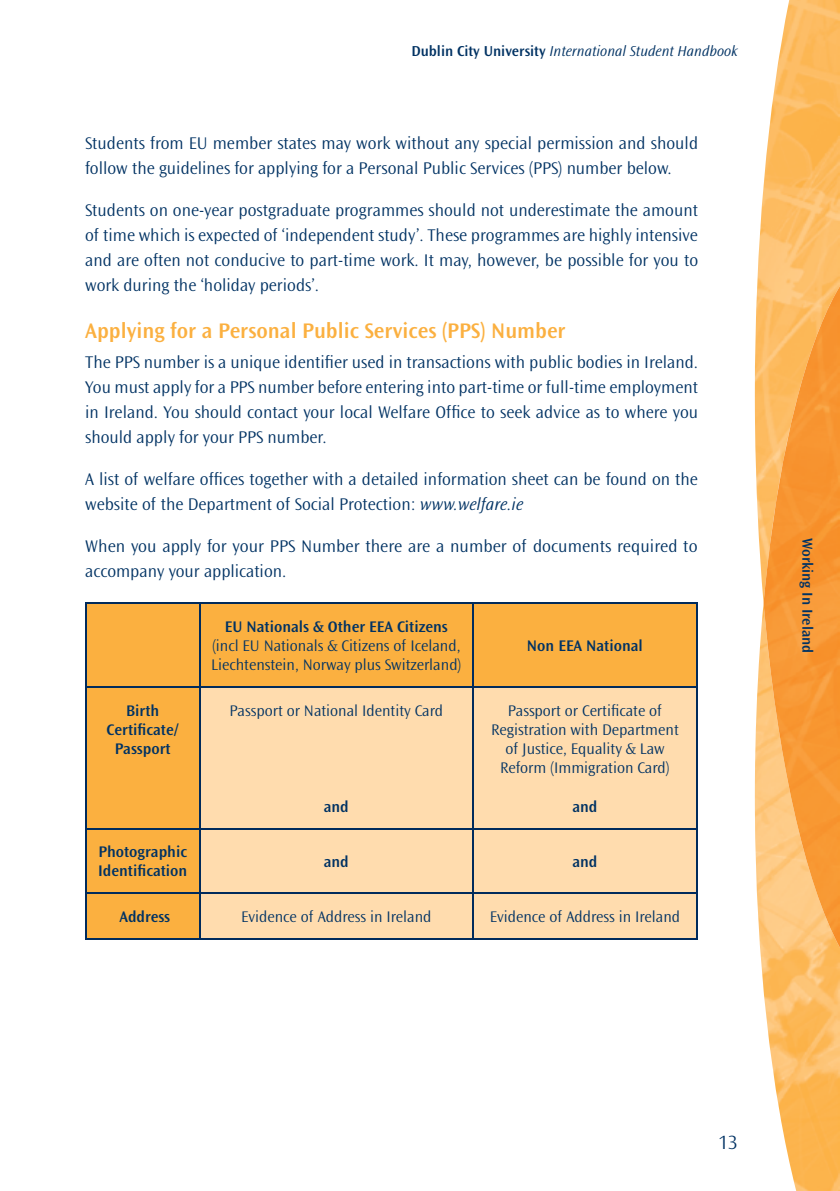
<style>
.page{position:relative;width:840px;height:1191px;background:#fff}
.page>*{position:absolute;margin:0;border:0;box-sizing:border-box;transform-origin:0 0}
.t1{font:600 22px "Ocean Sans Std";color:#fbb040}
.t2{font:300 20px "Ocean Sans Std";color:#003263}
.t3{font:300 17.6px/25px "Ocean Sans Std";color:#003263}
.t4{font:300 16px/19.2px "Ocean Sans Std";color:#003263}
.t5{font:600 16px/19.2px "Ocean Sans Std";color:#003263;text-align:center}
.t6{font:italic 300 15px "Ocean Sans Std";color:#003263}
.t7{font:600 15px "Ocean Sans Std";color:#003263}
.s1{font-weight:600;font-style:normal}
.s2{font-style:italic}
</style>
<div class="page">
<img style="left:754px;top:0;width:85px;height:1191px">
<img style="left:763px;top:286px;width:76px;height:662px">
<div style="left:86px;top:603px;width:610px;height:335px;background:#fbb040"></div>
<div style="left:200px;top:687px;width:496px;height:251px;background:#ffdcae"></div>
<hr style="left:85px;top:602px;width:115px;height:1px;background:#002b5c">
<hr style="left:85px;top:603px;width:1px;height:83px;background:#002b5c">
<hr style="left:200px;top:602px;width:272px;height:1px;background:#002b5c">
<hr style="left:199px;top:603px;width:1px;height:83px;background:#002b5c">
<hr style="left:472px;top:602px;width:225px;height:1px;background:#002b5c">
<hr style="left:472px;top:603px;width:1px;height:83px;background:#002b5c">
<hr style="left:696px;top:603px;width:1px;height:83px;background:#002b5c">
<hr style="left:85px;top:686px;width:115px;height:1px;background:#002b5c">
<hr style="left:85px;top:687px;width:1px;height:141px;background:#002b5c">
<hr style="left:200px;top:686px;width:272px;height:1px;background:#002b5c">
<hr style="left:199px;top:687px;width:1px;height:141px;background:#002b5c">
<hr style="left:472px;top:686px;width:225px;height:1px;background:#002b5c">
<hr style="left:472px;top:687px;width:1px;height:141px;background:#002b5c">
<hr style="left:696px;top:687px;width:1px;height:141px;background:#002b5c">
<hr style="left:85px;top:828px;width:115px;height:1px;background:#002b5c">
<hr style="left:85px;top:829px;width:1px;height:64px;background:#002b5c">
<hr style="left:200px;top:828px;width:272px;height:1px;background:#002b5c">
<hr style="left:199px;top:829px;width:1px;height:64px;background:#002b5c">
<hr style="left:472px;top:828px;width:225px;height:1px;background:#002b5c">
<hr style="left:472px;top:829px;width:1px;height:64px;background:#002b5c">
<hr style="left:696px;top:829px;width:1px;height:64px;background:#002b5c">
<hr style="left:85px;top:893px;width:115px;height:1px;background:#002b5c">
<hr style="left:85px;top:894px;width:1px;height:44px;background:#002b5c">
<hr style="left:200px;top:893px;width:272px;height:1px;background:#002b5c">
<hr style="left:199px;top:894px;width:1px;height:44px;background:#002b5c">
<hr style="left:472px;top:893px;width:225px;height:1px;background:#002b5c">
<hr style="left:472px;top:894px;width:1px;height:44px;background:#002b5c">
<hr style="left:696px;top:894px;width:1px;height:44px;background:#002b5c">
<hr style="left:85px;top:938px;width:115px;height:1px;background:#002b5c">
<hr style="left:200px;top:938px;width:272px;height:1px;background:#002b5c">
<hr style="left:472px;top:938px;width:225px;height:1px;background:#002b5c">
<p class="t6" style="left:411px;top:43px;width:328px"><span class="s1">Dublin City University</span> International Student Handbook</p>
<p class="t3" style="left:85px;top:131px;width:614px">Students from EU member states may work without any special permission and should follow the guidelines for applying for a Personal Public Services (PPS) number below.</p>
<p class="t3" style="left:85px;top:198px;width:614px;text-align:justify">Students on one-year postgraduate programmes should not underestimate the amount of time which is expected of ‘independent study’. These programmes are highly intensive and are often not conducive to part-time work. It may, however, be possible for you to work during the ‘holiday periods’.</p>
<p class="t1" style="left:85px;top:318px;width:481px">Applying for a Personal Public Services (PPS) Number</p>
<p class="t3" style="left:85px;top:350px;width:614px;text-align:justify">The PPS number is a unique identifier used in transactions with public bodies in Ireland.<br>You must apply for a PPS number before entering into part-time or full-time employment in Ireland. You should contact your local Welfare Office to seek advice as to where you should apply for your PPS number.</p>
<p class="t3" style="left:85px;top:467px;width:614px">A list of welfare offices together with a detailed information sheet can be found on the website of the Department of Social Protection: <span class="s2">www.welfare.ie</span></p>
<p class="t3" style="left:85px;top:534px;width:613px">When you apply for your PPS Number there are a number of documents required to accompany your application.</p>
<p class="t5" style="left:225px;top:617px;width:224px">EU Nationals &amp; Other EEA Citizens</p>
<p class="t4" style="left:211px;top:636px;width:252px">(incl EU Nationals &amp; Citizens of Iceland,<br>Liechtenstein, Norway plus Switzerland)</p>
<p class="t5" style="left:526px;top:636px;width:117px">Non EEA National</p>
<p class="t5" style="left:107px;top:701px;width:74px">Birth<br>Certificate/<br>Passport</p>
<p class="t4" style="left:229px;top:701px;width:215px">Passport or National Identity Card</p>
<p class="t4" style="left:491px;top:701px;width:189px;text-align:center">Passport or Certificate of<br>Registration with Department of Justice, Equality &amp; Law<br>Reform (Immigration Card)</p>
<p class="t5" style="left:572px;top:797px;width:27px">and</p>
<p class="t5" style="left:323px;top:797px;width:27px">and</p>
<p class="t5" style="left:98px;top:842px;width:91px;text-align:left">Photographic<br>Identification</p>
<p class="t5" style="left:323px;top:852px;width:27px">and</p>
<p class="t5" style="left:572px;top:852px;width:27px">and</p>
<p class="t5" style="left:119px;top:907px;width:52px">Address</p>
<p class="t4" style="left:241px;top:907px;width:192px">Evidence of Address in Ireland</p>
<p class="t4" style="left:489px;top:907px;width:192px">Evidence of Address in Ireland</p>
<p class="t7" style="left:815px;top:538px;width:117px;rotate:90deg">Working In Ireland</p>
<p class="t2" style="left:718px;top:1131px;width:21px">13</p>
</div>
